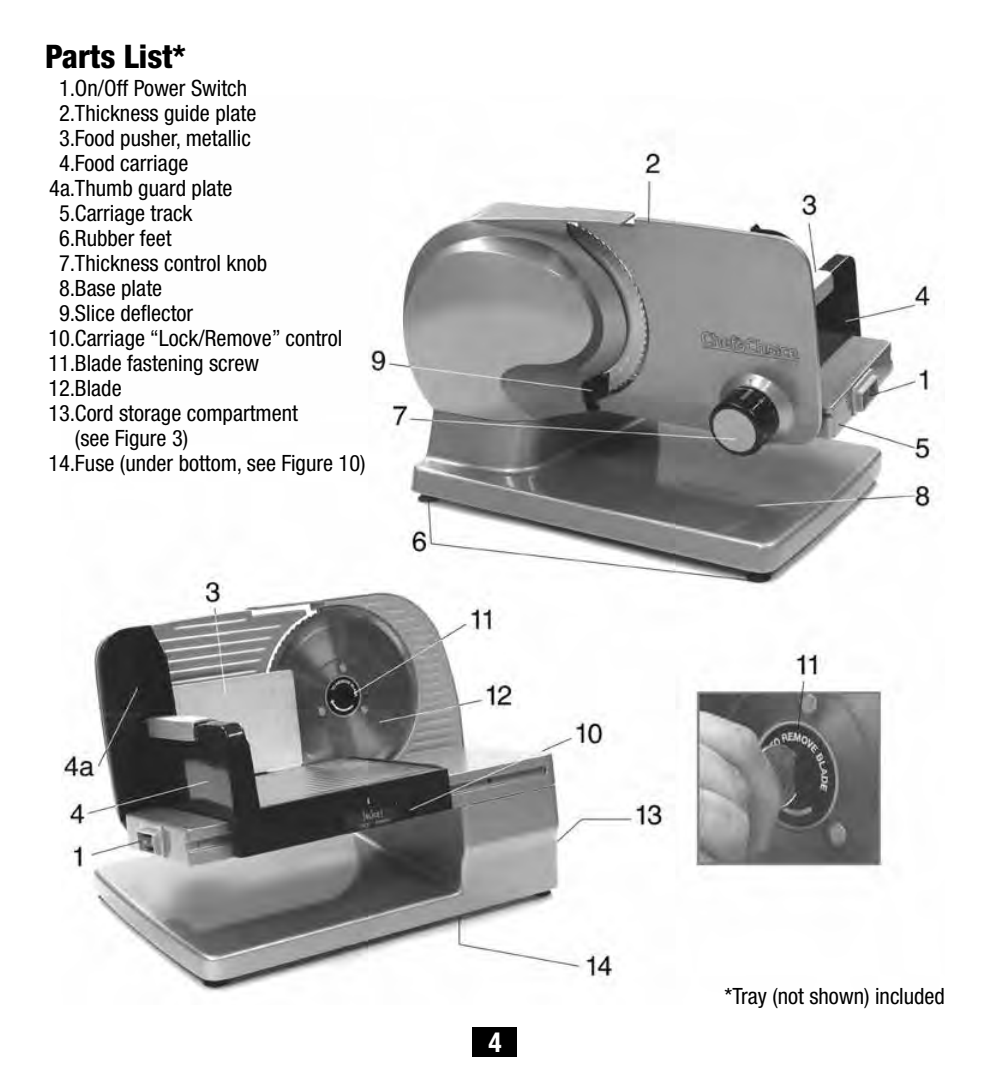
<style>
.page{position:relative;width:990px;height:1080px;background:#fff}
.page>*{position:absolute;margin:0;border:0;box-sizing:border-box;transform-origin:0 0}
.t1{font:800 condensed 32.5px "Helvetica Neue LT Std";color:#000}
.t2{font:700 condensed 27.5px "Helvetica Neue LT Std";color:#fff}
.t3{font:condensed 22.5px "Helvetica Neue LT Std";color:#000}
</style>
<div class="page">
<div style="left:472px;top:1028px;width:46px;height:30px;background:#000"></div>
<img style="left:62px;top:149px;width:872px;height:843px">
<h1 class="t1" style="left:45px;top:37px;width:142px">Parts List*</h1>
<p class="t3" style="left:59px;top:75px;width:190px">1.On/Off Power Switch</p>
<p class="t3" style="left:59px;top:100px;width:199px">2.Thickness guide plate</p>
<p class="t3" style="left:59px;top:125px;width:193px">3.Food pusher, metallic</p>
<p class="t3" style="left:59px;top:150px;width:131px">4.Food carriage</p>
<p class="t3" style="left:49px;top:175px;width:185px">4a.Thumb guard plate</p>
<p class="t3" style="left:59px;top:200px;width:135px">5.Carriage track</p>
<p class="t3" style="left:59px;top:225px;width:114px">6.Rubber feet</p>
<p class="t3" style="left:59px;top:250px;width:210px">7.Thickness control knob</p>
<p class="t3" style="left:59px;top:275px;width:105px">8.Base plate</p>
<p class="t3" style="left:59px;top:300px;width:136px">9.Slice deflector</p>
<p class="t3" style="left:48px;top:325px;width:296px">10.Carriage “Lock/Remove” control</p>
<p class="t3" style="left:48px;top:350px;width:212px">11.Blade fastening screw</p>
<p class="t3" style="left:48px;top:375px;width:75px">12.Blade</p>
<p class="t3" style="left:48px;top:400px;width:251px">13.Cord storage compartment</p>
<p class="t3" style="left:75px;top:425px;width:115px">(see Figure 3)</p>
<p class="t3" style="left:48px;top:450px;width:319px">14.Fuse (under bottom, see Figure 10)</p>
<p class="t2" style="left:488px;top:1026px;width:15px">4</p>
<p class="t3" style="left:725px;top:983px;width:222px">*Tray (not shown) included</p>
</div>
